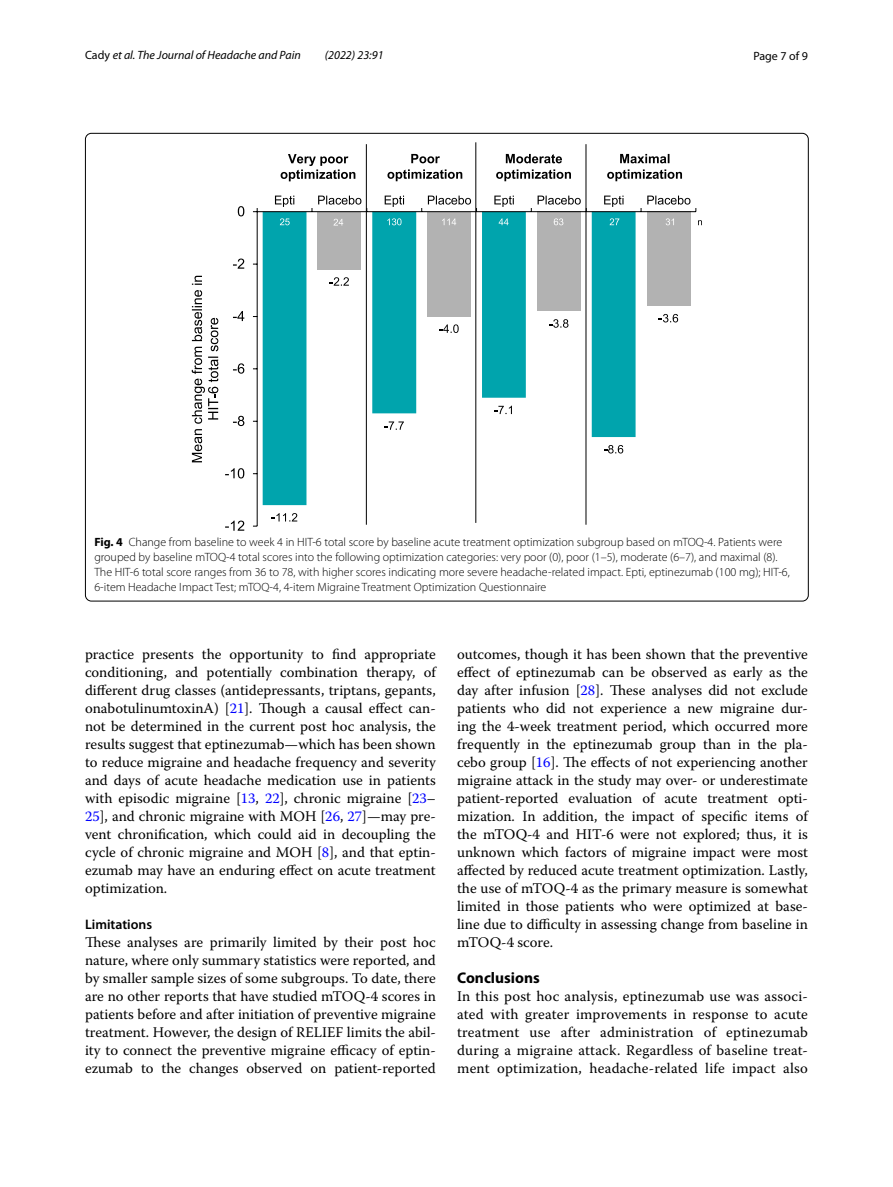
<style>
.page{position:relative;width:893px;height:1187px;background:#fff}
.page>*{position:absolute;margin:0;border:0;box-sizing:border-box;transform-origin:0 0}
.t1{font:700 15.45px "Myriad Pro";color:#000}
.t2{font:14.7px/18px "Warnock Pro";color:#000;text-align:justify}
.t3{font:600 13.8px "Myriad Pro";color:#000}
.t4{font:300 12px/15px "Myriad Pro";color:#000}
.t5{font:italic 12px "Myriad Pro";color:#000}
.t6{font:12px "Myriad Pro";color:#000}
.s1{font-style:normal}
.s2{font-weight:700}
.s3{color:#00f}
</style>
<div class="page">
<div style="left:647px;top:212px;width:43px;height:94px;background:#b2b2b2"></div>
<svg style="left:263px;top:212px;width:373px;height:293px"></svg>
<hr style="left:257px;top:212px;width:1px;height:314px;background:#000">
<hr style="left:257px;top:211px;width:439px;height:1px;background:#000">
<svg style="left:272px;top:513px;width:25px;height:8px"></svg>
<svg style="left:330px;top:277px;width:19px;height:9px"></svg>
<svg style="left:385px;top:421px;width:19px;height:9px"></svg>
<svg style="left:439px;top:324px;width:20px;height:9px"></svg>
<svg style="left:494px;top:405px;width:18px;height:9px"></svg>
<svg style="left:549px;top:319px;width:19px;height:9px"></svg>
<svg style="left:604px;top:445px;width:19px;height:8px"></svg>
<svg style="left:659px;top:314px;width:19px;height:8px"></svg>
<svg style="left:225px;top:520px;width:19px;height:10px"></svg>
<svg style="left:225px;top:468px;width:19px;height:10px"></svg>
<svg style="left:233px;top:416px;width:11px;height:10px"></svg>
<svg style="left:233px;top:363px;width:11px;height:10px"></svg>
<svg style="left:233px;top:311px;width:11px;height:10px"></svg>
<svg style="left:233px;top:258px;width:11px;height:11px"></svg>
<svg style="left:238px;top:206px;width:6px;height:10px"></svg>
<svg style="left:275px;top:195px;width:19px;height:12px"></svg>
<svg style="left:312px;top:195px;width:54px;height:17px"></svg>
<svg style="left:385px;top:195px;width:19px;height:12px"></svg>
<svg style="left:428px;top:195px;width:49px;height:17px"></svg>
<svg style="left:494px;top:195px;width:20px;height:12px"></svg>
<svg style="left:538px;top:195px;width:49px;height:17px"></svg>
<svg style="left:604px;top:195px;width:19px;height:12px"></svg>
<svg style="left:641px;top:195px;width:55px;height:17px"></svg>
<svg style="left:192px;top:276px;width:26px;height:186px"></svg>
<svg style="left:698px;top:220px;width:4px;height:5px"></svg>
<svg style="left:280px;top:218px;width:10px;height:7px"></svg>
<svg style="left:333px;top:219px;width:10px;height:6px"></svg>
<svg style="left:387px;top:218px;width:14px;height:7px"></svg>
<svg style="left:442px;top:218px;width:14px;height:7px"></svg>
<svg style="left:499px;top:218px;width:10px;height:7px"></svg>
<svg style="left:554px;top:218px;width:9px;height:7px"></svg>
<svg style="left:610px;top:218px;width:9px;height:7px"></svg>
<svg style="left:666px;top:218px;width:8px;height:7px"></svg>
<svg style="left:281px;top:154px;width:74px;height:27px"></svg>
<svg style="left:411px;top:154px;width:29px;height:9px"></svg>
<svg style="left:387px;top:169px;width:75px;height:12px"></svg>
<svg style="left:506px;top:154px;width:56px;height:9px"></svg>
<svg style="left:496px;top:169px;width:75px;height:12px"></svg>
<svg style="left:620px;top:154px;width:49px;height:9px"></svg>
<svg style="left:607px;top:169px;width:75px;height:12px"></svg>
<hr style="left:366px;top:144px;width:1px;height:380px;background:#000">
<hr style="left:475px;top:142px;width:1px;height:381px;background:#000">
<hr style="left:585px;top:144px;width:1px;height:380px;background:#000">
<p class="t5" style="left:85px;top:48px;width:217px"><span class="s1">Cady</span> et al. The Journal of Headache and Pain</p>
<p class="t5" style="left:325px;top:48px;width:60px">(2022) 23:91</p>
<p class="t6" style="left:753px;top:48px;width:56px">Page 7 of 9</p>
<p class="t4" style="left:94px;top:534px;width:697px"><span class="s2">Fig. 4</span> Change from baseline to week 4 in HIT-6 total score by baseline acute treatment optimization subgroup based on mTOQ-4. Patients were grouped by baseline mTOQ-4 total scores into the following optimization categories: very poor (0), poor (1–5), moderate (6–7), and maximal (8).<br>The HIT-6 total score ranges from 36 to 78, with higher scores indicating more severe headache-related impact. Epti, eptinezumab (100 mg); HIT-6, 6-item Headache Impact Test; mTOQ-4, 4-item Migraine Treatment Optimization Questionnaire</p>
<p class="t2" style="left:85px;top:644px;width:352px">practice presents the opportunity to find appropriate conditioning, and potentially combination therapy, of different drug classes (antidepressants, triptans, gepants, onabotulinumtoxinA) [<span class="s3">21</span>]. Though a causal effect can&shy;not be determined in the current post hoc analysis, the results suggest that eptinezumab—which has been shown to reduce migraine and headache frequency and severity and days of acute headache medication use in patients with episodic migraine [<span class="s3">13</span>, <span class="s3">22</span>], chronic migraine [<span class="s3">23</span>– <span class="s3">25</span>], and chronic migraine with MOH [<span class="s3">26</span>, <span class="s3">27</span>]—may pre&shy;vent chronification, which could aid in decoupling the cycle of chronic migraine and MOH [<span class="s3">8</span>], and that eptin&shy;ezumab may have an enduring effect on acute treatment optimization.</p>
<p class="t3" style="left:85px;top:915px;width:69px">Limitations</p>
<p class="t2" style="left:85px;top:932px;width:352px">These analyses are primarily limited by their post hoc nature, where only summary statistics were reported, and by smaller sample sizes of some subgroups. To date, there are no other reports that have studied mTOQ-4 scores in patients before and after initiation of preventive migraine treatment. However, the design of RELIEF limits the abil&shy;ity to connect the preventive migraine efficacy of eptin&shy;ezumab to the changes observed on patient-reported</p>
<p class="t2" style="left:457px;top:644px;width:352px">outcomes, though it has been shown that the preventive effect of eptinezumab can be observed as early as the day after infusion [<span class="s3">28</span>]. These analyses did not exclude patients who did not experience a new migraine dur&shy;ing the 4-week treatment period, which occurred more frequently in the eptinezumab group than in the pla&shy;cebo group [<span class="s3">16</span>]. The effects of not experiencing another migraine attack in the study may over- or underestimate patient-reported evaluation of acute treatment opti&shy;mization. In addition, the impact of specific items of the mTOQ-4 and HIT-6 were not explored; thus, it is unknown which factors of migraine impact were most affected by reduced acute treatment optimization. Lastly, the use of mTOQ-4 as the primary measure is somewhat limited in those patients who were optimized at base&shy;line due to difficulty in assessing change from baseline in mTOQ-4 score.</p>
<p class="t1" style="left:457px;top:967px;width:84px">Conclusions</p>
<p class="t2" style="left:457px;top:986px;width:352px">In this post hoc analysis, eptinezumab use was associ&shy;ated with greater improvements in response to acute treatment use after administration of eptinezumab during a migraine attack. Regardless of baseline treat&shy;ment optimization, headache-related life impact also</p>
</div>
